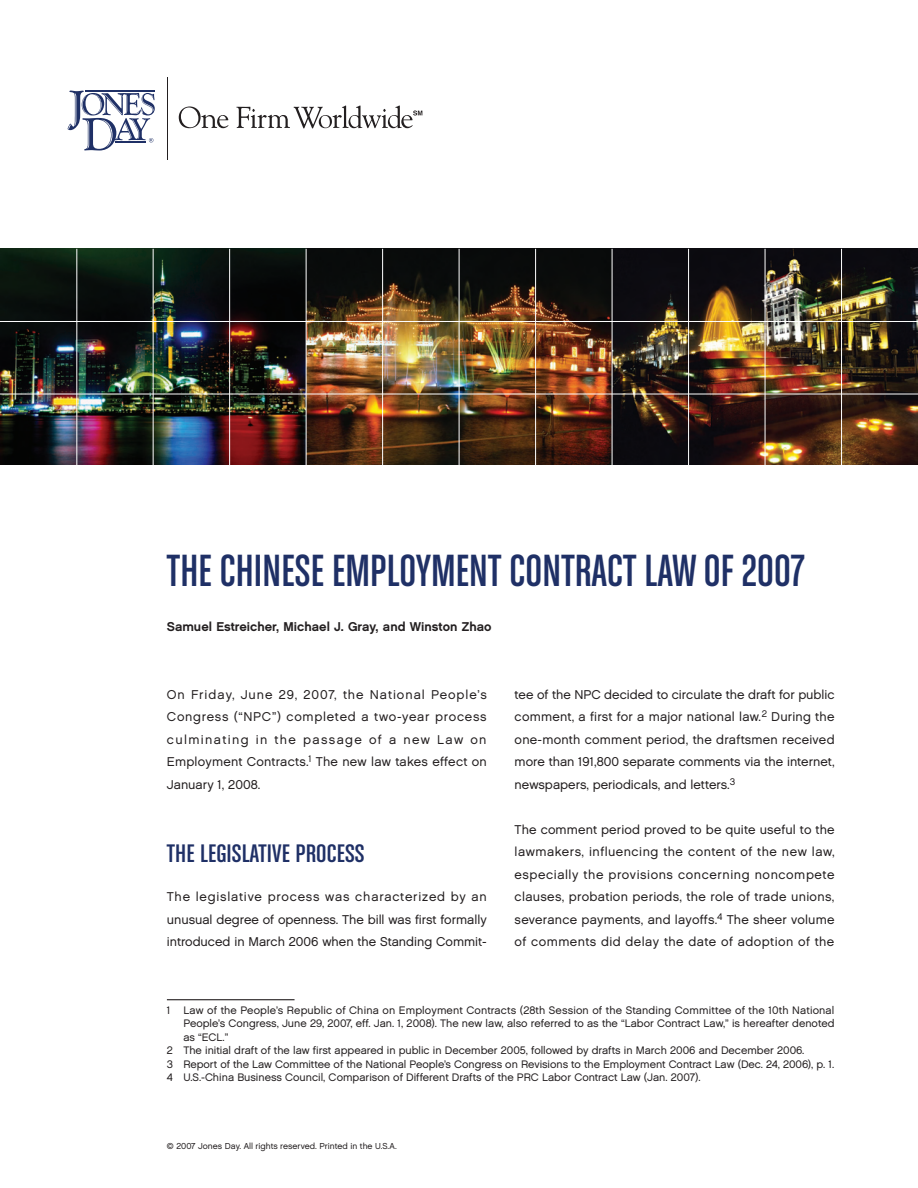
<style>
.page{position:relative;width:918px;height:1188px;background:#fff}
.page>*{position:absolute;margin:0;border:0;box-sizing:border-box;transform-origin:0 0}
.t1{font:48px "Chalet Comprime Cologne Sixty";letter-spacing:.005em;color:#1f3066}
.t2{font:27px "Chalet Comprime Cologne Sixty";letter-spacing:.005em;color:#1f3066;scale:1.1 1}
.t3{font:12.75px/22.5px "Chalet London Nineteen Sixty";color:#231f20;text-align:justify}
.t4{font:12.75px "Chalet New York Nineteen Sixty";color:#231f20}
.t5{font:10.8px "Chalet London Nineteen Sixty";color:#231f20}
.t6{font:8.7px "Chalet London Nineteen Sixty";color:#231f20}
</style>
<div class="page">
<svg style="left:179px;top:106px;width:49px;height:22px"></svg>
<svg style="left:68px;top:91px;width:87px;height:60px"></svg>
<hr style="left:167px;top:77px;width:1px;height:83px;background:#231f20">
<svg style="left:236px;top:106px;width:186px;height:22px"></svg>
<img style="left:307px;top:249px;width:305px;height:215px">
<img style="left:613px;top:249px;width:305px;height:215px">
<img style="left:0;top:249px;width:306px;height:215px">
<hr style="left:0;top:321px;width:918px;height:1px;background:#fff">
<hr style="left:0;top:394px;width:918px;height:1px;background:#fff">
<hr style="left:229px;top:249px;width:1px;height:218px;background:#fff">
<hr style="left:153px;top:249px;width:1px;height:218px;background:#fff">
<hr style="left:382px;top:249px;width:1px;height:218px;background:#fff">
<hr style="left:459px;top:249px;width:1px;height:218px;background:#fff">
<hr style="left:535px;top:249px;width:1px;height:218px;background:#fff">
<hr style="left:688px;top:249px;width:1px;height:218px;background:#fff">
<hr style="left:765px;top:249px;width:1px;height:218px;background:#fff">
<hr style="left:841px;top:249px;width:1px;height:218px;background:#fff">
<hr style="left:77px;top:249px;width:1px;height:218px;background:#fff">
<hr style="left:167px;top:999px;width:128px;height:1px;background:#231f20">
<h1 class="t1" style="left:167px;top:544px;width:640px">THE CHINESE EMPLOYMENT CONTRACT LAW OF 2007</h1>
<p class="t4" style="left:167px;top:619px;width:326px">Samuel Estreicher, Michael J. Gray, and Winston Zhao</p>
<p class="t3" style="left:167px;top:683px;width:321px">On Friday, June 29, 2007, the National People’s Congress (“NPC”) completed a two-year process culminating in the passage of a new Law on Employment Contracts.<sup>1</sup> The new law takes effect on January 1, 2008.</p>
<h2 class="t2" style="left:167px;top:838px;width:181px">THE LEGISLATIVE PROCESS</h2>
<p class="t3" style="left:167px;top:886px;width:322px">The legislative process was characterized by an unusual degree of openness. The bill was first formally introduced in March 2006 when the Standing Commit-</p>
<p class="t3" style="left:515px;top:683px;width:322px">tee of the NPC decided to circulate the draft for public comment, a first for a major national law.<sup>2</sup> During the one-month comment period, the draftsmen received more than 191,800 separate comments via the internet, newspapers, periodicals, and letters.<sup>3</sup></p>
<p class="t3" style="left:515px;top:818px;width:322px">The comment period proved to be quite useful to the lawmakers, influencing the content of the new law, especially the provisions concerning noncompete clauses, probation periods, the role of trade unions, severance payments, and layoffs.<sup>4</sup> The sheer volume of comments did delay the date of adoption of the</p>
<p class="t5" style="left:167px;top:1003px;width:669px">1 Law of the People’s Republic of China on Employment Contracts (28th Session of the Standing Committee of the 10th National</p>
<p class="t5" style="left:183px;top:1017px;width:653px">People’s Congress, June 29, 2007, eff. Jan. 1, 2008). The new law, also referred to as the “Labor Contract Law,” is hereafter denoted</p>
<p class="t5" style="left:183px;top:1030px;width:47px">as “ECL.”</p>
<p class="t5" style="left:167px;top:1044px;width:639px">2 The initial draft of the law first appeared in public in December 2005, followed by drafts in March 2006 and December 2006.</p>
<p class="t5" style="left:167px;top:1057px;width:669px">3 Report of the Law Committee of the National People’s Congress on Revisions to the Employment Contract Law (Dec. 24, 2006), p. 1.</p>
<p class="t5" style="left:167px;top:1071px;width:535px">4 U.S.-China Business Council, Comparison of Different Drafts of the PRC Labor Contract Law (Jan. 2007).</p>
<p class="t6" style="left:167px;top:1140px;width:231px">© 2007 Jones Day. All rights reserved. Printed in the U.S.A.</p>
</div>
